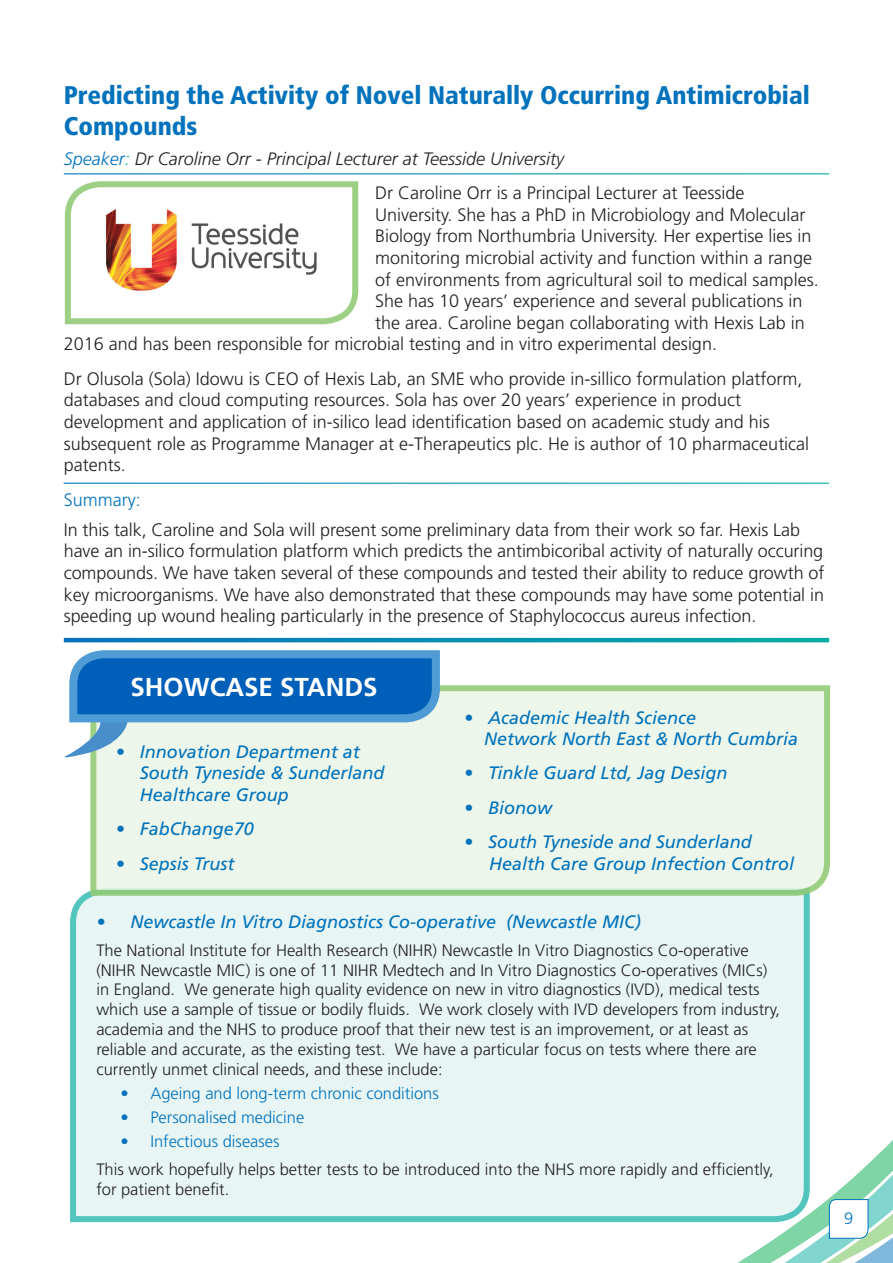
<style>
.page{position:relative;width:893px;height:1263px;background:#fff}
.page>*{position:absolute;margin:0;border:0;box-sizing:border-box;transform-origin:0 0}
.t1{font:700 25.95px "Frutiger";color:#fff}
.t2{font:900 condensed 25.5px/30.6px "Frutiger";color:#0072bc}
.t3{font:300 18px/21.6px "Frutiger";color:#231f20}
.t4{font:italic 18px/21.6px "Frutiger";color:#0072bc}
.t5{font:italic 300 18px "Frutiger";color:#231f20}
.t6{font:300 18px "Frutiger";color:#0072bc}
.t7{font:300 16.5px/19.8px "Frutiger";color:#231f20}
.t8{font:300 16.5px "Frutiger";color:#0072bc}
.s1{color:#0072bc}
.s2{color:#00aca0}
</style>
<div class="page">
<svg style="left:737px;top:1140px;width:156px;height:123px"></svg>
<svg style="left:829px;top:1199px;width:40px;height:40px"></svg>
<div style="left:70px;top:892px;width:741px;height:331px;background:#e7f5f4"></div>
<svg style="left:87px;top:685px;width:743px;height:212px;background:#e7f3e3"></svg>
<svg style="left:64px;top:650px;width:380px;height:111px;background:#639fd0"></svg>
<svg style="left:64px;top:181px;width:295px;height:144px"></svg>
<svg style="left:64px;top:638px;width:765px;height:4px;background:#008eaf"></svg>
<p class="t2" style="left:64px;top:80px;width:747px">Predicting the Activity of Novel Naturally Occurring Antimicrobial<br>Compounds</p>
<p class="t5" style="left:64px;top:148px;width:502px"><span class="s1">Speaker</span><span class="s2">:</span> Dr Caroline Orr - Principal Lecturer at Teesside University</p>
<p class="t3" style="left:375px;top:182px;width:371px">Dr Caroline Orr is a Principal Lecturer at Teesside</p>
<p class="t3" style="left:375px;top:204px;width:432px">University. She has a PhD in Microbiology and Molecular</p>
<p class="t3" style="left:375px;top:225px;width:438px">Biology from Northumbria University. Her expertise lies in</p>
<p class="t3" style="left:375px;top:247px;width:438px">monitoring microbial activity and function within a range</p>
<p class="t3" style="left:375px;top:269px;width:445px">of environments from agricultural soil to medical samples.</p>
<p class="t3" style="left:375px;top:290px;width:429px">She has 10 years’ experience and several publications in</p>
<p class="t3" style="left:375px;top:312px;width:431px">the area. Caroline began collaborating with Hexis Lab in</p>
<p class="t3" style="left:64px;top:333px;width:655px">2016 and has been responsible for microbial testing and in vitro experimental design.</p>
<p class="t3" style="left:64px;top:368px;width:747px">Dr Olusola (Sola) Idowu is CEO of Hexis Lab, an SME who provide in-sillico formulation platform, databases and cloud computing resources. Sola has over 20 years’ experience in product development and application of in-silico lead identification based on academic study and his subsequent role as Programme Manager at e-Therapeutics plc. He is author of 10 pharmaceutical patents.</p>
<p class="t6" style="left:64px;top:489px;width:78px">Summary:</p>
<p class="t3" style="left:64px;top:519px;width:762px">In this talk, Caroline and Sola will present some preliminary data from their work so far. Hexis Lab have an in-silico formulation platform which predicts the antimbicoribal activity of naturally occuring compounds. We have taken several of these compounds and tested their ability to reduce growth of key microorganisms. We have also demonstrated that these compounds may have some potential in speeding up wound healing particularly in the presence of Staphylococcus aureus infection.</p>
<p class="t1" style="left:131px;top:672px;width:248px">SHOWCASE STANDS</p>
<p class="t4" style="left:140px;top:741px;width:246px;text-indent:-24px">• Innovation Department at<br>South Tyneside &amp; Sunderland<br>Healthcare Group</p>
<p class="t4" style="left:116px;top:818px;width:140px">• FabChange70</p>
<p class="t4" style="left:116px;top:853px;width:120px">• Sepsis Trust</p>
<p class="t4" style="left:484px;top:706px;width:316px;text-indent:-20px">• Academic Health Science<br>Network North East &amp; North Cumbria</p>
<p class="t4" style="left:464px;top:762px;width:265px">• Tinkle Guard Ltd, Jag Design</p>
<p class="t4" style="left:464px;top:797px;width:89px">• Bionow</p>
<p class="t4" style="left:489px;top:831px;width:307px;text-indent:-25px">• South Tyneside and Sunderland<br>Health Care Group Infection Control</p>
<p class="t4" style="left:96px;top:910px;width:546px">• Newcastle In Vitro Diagnostics Co-operative (Newcastle MIC)</p>
<p class="t7" style="left:96px;top:940px;width:685px">The National Institute for Health Research (NIHR) Newcastle In Vitro Diagnostics Co-operative (NIHR Newcastle MIC) is one of 11 NIHR Medtech and In Vitro Diagnostics Co-operatives (MICs) in England. We generate high quality evidence on new in vitro diagnostics (IVD), medical tests which use a sample of tissue or bodily fluids. We work closely with IVD developers from industry, academia and the NHS to produce proof that their new test is an improvement, or at least as reliable and accurate, as the existing test. We have a particular focus on tests where there are currently unmet clinical needs, and these include:</p>
<p class="t8" style="left:120px;top:1084px;width:320px">• Ageing and long-term chronic conditions</p>
<p class="t8" style="left:120px;top:1108px;width:186px">• Personalised medicine</p>
<p class="t8" style="left:120px;top:1132px;width:161px">• Infectious diseases</p>
<p class="t7" style="left:96px;top:1159px;width:679px">This work hopefully helps better tests to be introduced into the NHS more rapidly and efficiently, for patient benefit.</p>
<p class="t8" style="left:844px;top:1208px;width:11px">9</p>
</div>
